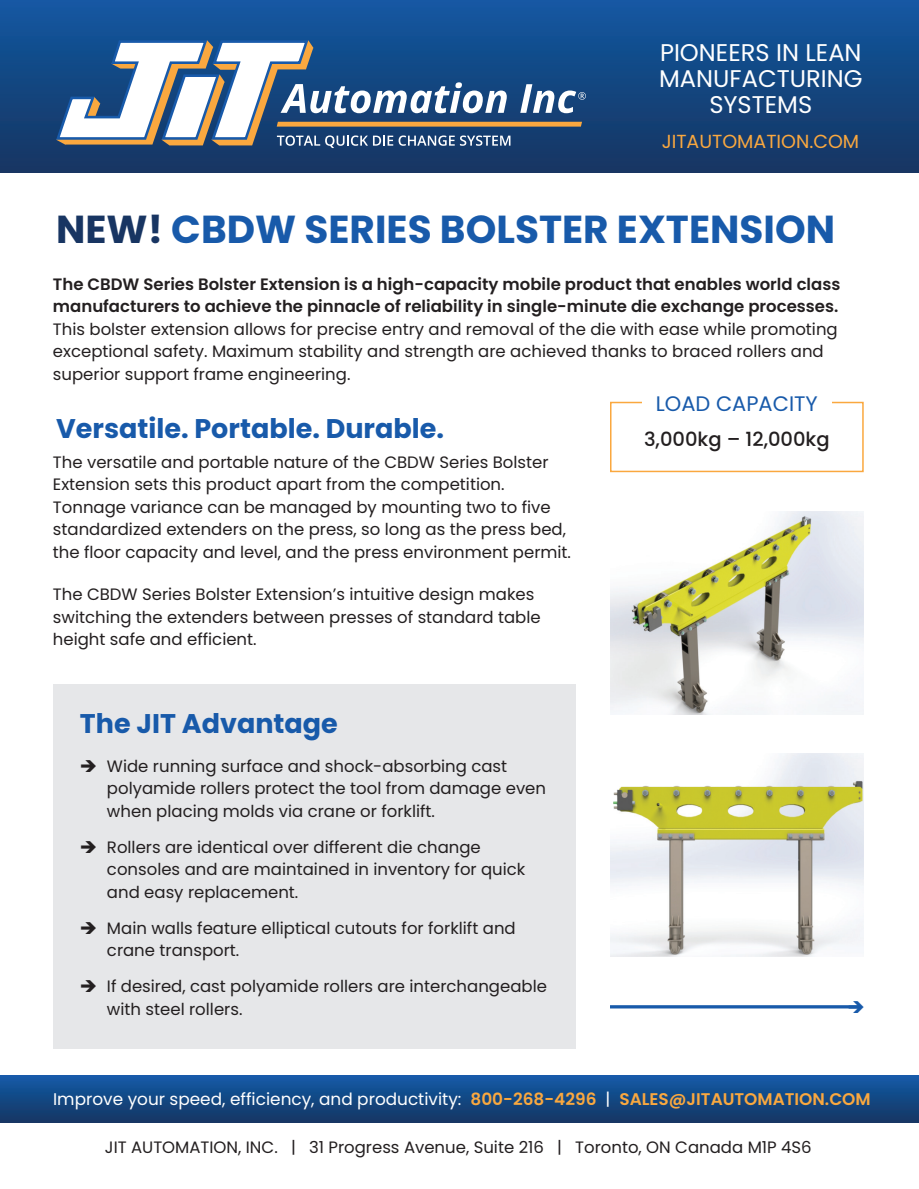
<style>
.page{position:relative;width:919px;height:1189px;background:#fff}
.page>*{position:absolute;margin:0;border:0;box-sizing:border-box;transform-origin:0 0}
.t1{font:700 39px "Poppins";color:#185aaa}
.t2{font:700 27px "Poppins";color:#185aaa}
.t3{font:24.15px/25.8px "Poppins";color:#fff;text-align:center}
.t4{font:21px "Poppins";color:#185aaa}
.t5{font:500 19.5px "Poppins";color:#231f20}
.t6{font:18.9px "Poppins";color:#faa83f}
.t7{font:16.8px "Poppins";color:#fff}
.t8{font:16.5px/22.5px "Poppins";color:#231f20}
.t9{font:600 16.5px/22.5px "Poppins";color:#231f20}
.s1{color:#183562}
.s2{font-weight:600;color:#faa83f}
</style>
<div class="page">
<div style="left:0;top:0;width:918px;height:172px;background:linear-gradient(to bottom,#1258a1,#153561)"></div>
<div style="left:0;top:1075px;width:918px;height:48px;background:linear-gradient(to bottom,#135ba8,#153663)"></div>
<svg style="left:54px;top:39px;width:531px;height:109px"></svg>
<div style="left:609px;top:402px;width:254px;height:70px;border:2px solid #faa83f"></div>
<div style="left:642px;top:388px;width:189px;height:27px;background:#fff"></div>
<img style="left:610px;top:511px;width:253px;height:203px">
<img style="left:610px;top:753px;width:253px;height:203px">
<div style="left:53px;top:684px;width:522px;height:365px;background:#e6e7e9"></div>
<hr style="left:609px;top:1005px;width:248px;height:3px;background:#185aaa">
<svg style="left:848px;top:1005px;width:11px;height:4px"></svg>
<h3 class="t3" style="left:659px;top:40px;width:205px">PIONEERS IN LEAN<br>MANUFACTURING<br>SYSTEMS</h3>
<p class="t6" style="left:661px;top:130px;width:199px">JITAUTOMATION.COM</p>
<h1 class="t1" style="left:56px;top:207px;width:780px"><span class="s1">NEW!</span> CBDW SERIES BOLSTER EXTENSION</h1>
<p class="t9" style="left:53px;top:273px;width:788px">The CBDW Series Bolster Extension is a high-capacity mobile product that enables world class manufacturers to achieve the pinnacle of reliability in single-minute die exchange processes.</p>
<p class="t8" style="left:53px;top:318px;width:786px">This bolster extension allows for precise entry and removal of the die with ease while promoting exceptional safety. Maximum stability and strength are achieved thanks to braced rollers and superior support frame engineering.</p>
<h2 class="t2" style="left:56px;top:412px;width:389px">Versatile. Portable. Durable.</h2>
<p class="t8" style="left:53px;top:451px;width:519px">The versatile and portable nature of the CBDW Series Bolster Extension sets this product apart from the competition.<br>Tonnage variance can be managed by mounting two to five standardized extenders on the press, so long as the press bed, the floor capacity and level, and the press environment permit.</p>
<p class="t8" style="left:53px;top:583px;width:489px">The CBDW Series Bolster Extension’s intuitive design makes switching the extenders between presses of standard table height safe and efficient.</p>
<p class="t4" style="left:655px;top:391px;width:163px">LOAD CAPACITY</p>
<p class="t5" style="left:643px;top:428px;width:187px">3,000kg – 12,000kg</p>
<h2 class="t2" style="left:80px;top:708px;width:259px">The JIT Advantage</h2>
<p class="t8" style="left:107px;top:755px;width:440px">Wide running surface and shock-absorbing cast polyamide rollers protect the tool from damage even when placing molds via crane or forklift.</p>
<p class="t8" style="left:107px;top:836px;width:420px">Rollers are identical over different die change consoles and are maintained in inventory for quick and easy replacement.</p>
<p class="t8" style="left:107px;top:917px;width:410px">Main walls feature elliptical cutouts for forklift and crane transport.</p>
<p class="t8" style="left:107px;top:975px;width:441px">If desired, cast polyamide rollers are interchangeable with steel rollers.</p>
<p class="t7" style="left:53px;top:1089px;width:818px">Improve your speed, efficiency, and productivity: <span class="s2">800-268-4296</span> | <span class="s2">SALES@JITAUTOMATION.COM</span></p>
<p class="t8" style="left:105px;top:1136px;width:708px">JIT AUTOMATION, INC. | 31 Progress Avenue, Suite 216 | Toronto, ON Canada M1P 4S6</p>
</div>
